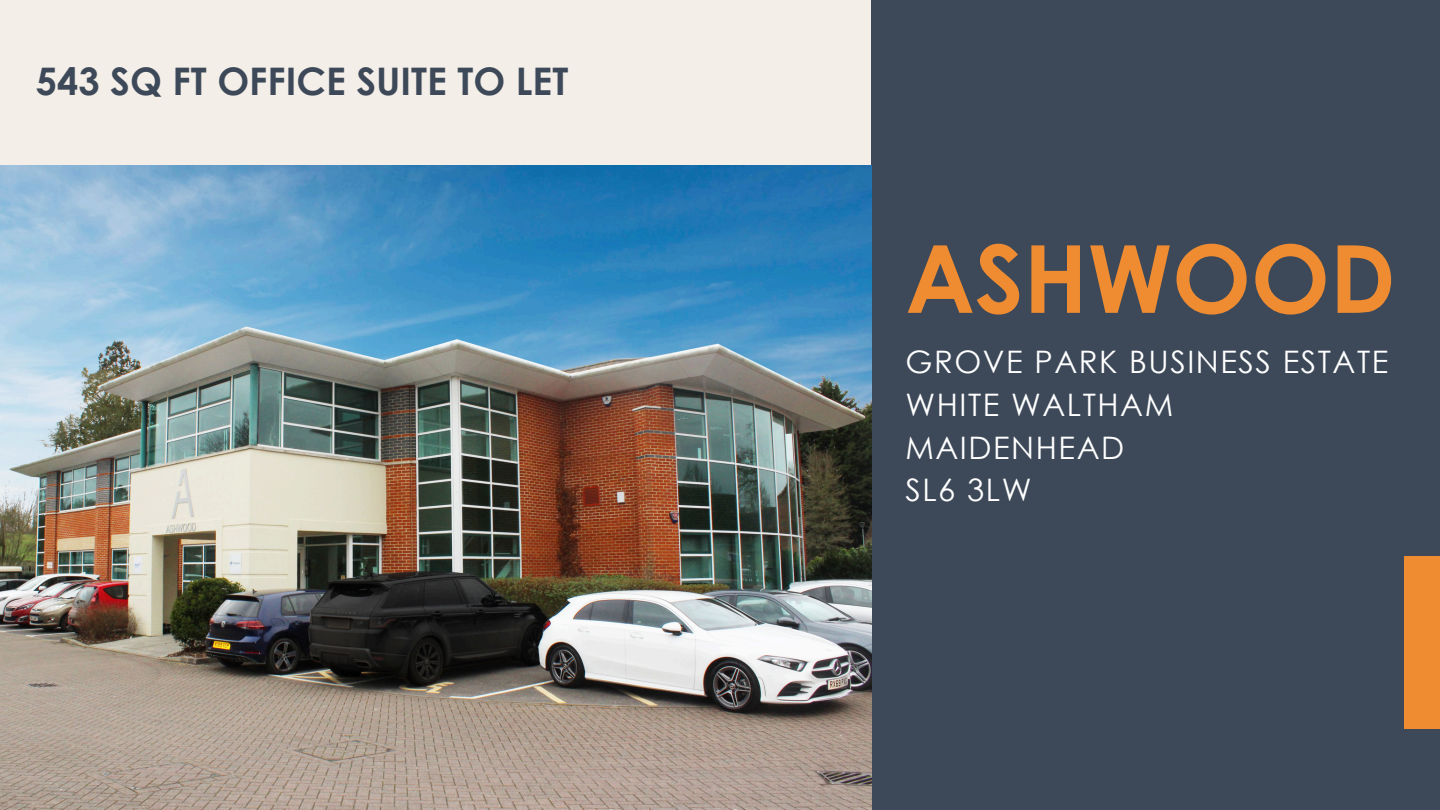
<style>
.page{position:relative;width:1440px;height:810px;background:#fff}
.page>*{position:absolute;margin:0;border:0;box-sizing:border-box;transform-origin:0 0}
.t1{font:700 93.9px "Century Gothic";color:#ef8c32}
.t2{font:700 38px "Century Gothic";color:#3d4959}
.t3{font:31px "Century Gothic";letter-spacing:.05em;color:#fff}
</style>
<div class="page">
<div style="left:871px;top:0;width:569px;height:810px;background:#3d4959"></div>
<div style="left:1404px;top:556px;width:36px;height:173px;background:#ef8c32"></div>
<div style="left:0;top:0;width:789px;height:155px;background:#f4eee8"></div>
<img style="left:0;top:165px;width:871px;height:645px">
<p class="t2" style="left:36px;top:57px;width:534px">543 SQ FT OFFICE SUITE TO LET</p>
<h2 class="t1" style="left:905px;top:218px;width:492px">ASHWOOD</h2>
<p class="t3" style="left:905px;top:342px;width:485px">GROVE PARK BUSINESS ESTATE</p>
<p class="t3" style="left:905px;top:385px;width:269px">WHITE WALTHAM</p>
<p class="t3" style="left:905px;top:428px;width:220px">MAIDENHEAD</p>
<p class="t3" style="left:905px;top:470px;width:128px">SL6 3LW</p>
</div>
